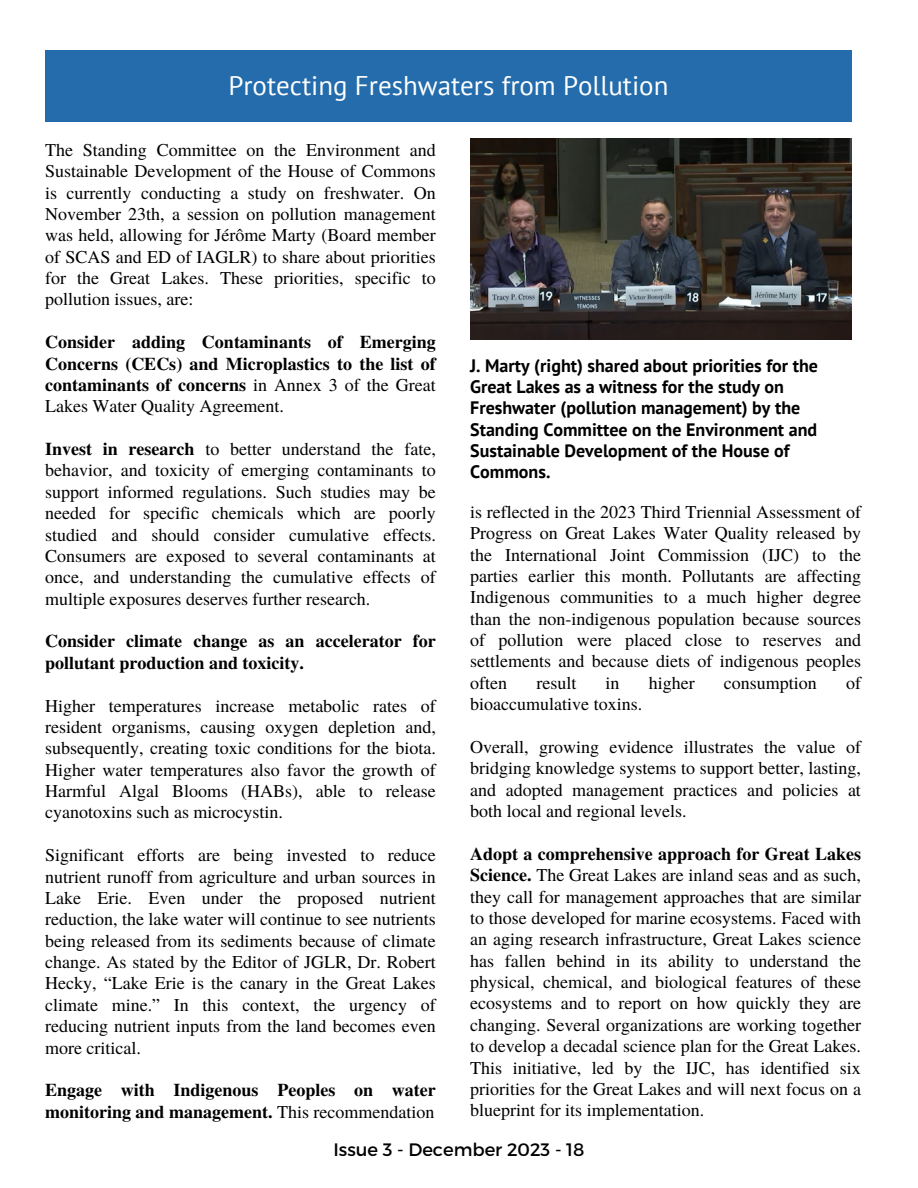
<style>
.page{position:relative;width:918px;height:1188px;background:#fff}
.page>*{position:absolute;margin:0;border:0;box-sizing:border-box;transform-origin:0 0}
.t1{font:27px "PT Sans";color:#fff}
.t2{font:18px/21.3px "Te X Gyre Termes";color:#000;text-align:justify}
.t3{font:700 18px/21.3px "Te X Gyre Termes";color:#000}
.t4{font:700 18px/21.3px "PT Sans";color:#000}
.t5{font:18px "Montserrat";color:#000}
.s1{font-weight:400}
.s2{font-weight:700}
</style>
<div class="page">
<div style="left:45px;top:50px;width:807px;height:72px;background:#246cac"></div>
<img style="left:470px;top:139px;width:382px;height:200px">
<p class="t1" style="left:228px;top:68px;width:442px">Protecting Freshwaters from Pollution</p>
<p class="t2" style="left:45px;top:138px;width:392px">The Standing Committee on the Environment and Sustainable Development of the House of Commons is currently conducting a study on freshwater. On November 23th, a session on pollution management was held, allowing for Jérôme Marty (Board member of SCAS and ED of IAGLR) to share about priorities for the Great Lakes. These priorities, specific to pollution issues, are:</p>
<p class="t3" style="left:45px;top:331px;width:392px;text-align:justify">Consider adding Contaminants of Emerging Concerns (CECs) and Microplastics to the list of contaminants of concerns <span class="s1">in Annex 3 of the Great Lakes Water Quality Agreement.</span></p>
<p class="t2" style="left:45px;top:438px;width:392px"><span class="s2">Invest in research</span> to better understand the fate, behavior, and toxicity of emerging contaminants to support informed regulations. Such studies may be needed for specific chemicals which are poorly studied and should consider cumulative effects.<br>Consumers are exposed to several contaminants at once, and understanding the cumulative effects of multiple exposures deserves further research.</p>
<p class="t3" style="left:45px;top:630px;width:392px">Consider climate change as an accelerator for pollutant production and toxicity.</p>
<p class="t2" style="left:45px;top:694px;width:392px">Higher temperatures increase metabolic rates of resident organisms, causing oxygen depletion and, subsequently, creating toxic conditions for the biota.<br>Higher water temperatures also favor the growth of Harmful Algal Blooms (HABs), able to release cyanotoxins such as microcystin.</p>
<p class="t2" style="left:45px;top:844px;width:392px">Significant efforts are being invested to reduce nutrient runoff from agriculture and urban sources in Lake Erie. Even under the proposed nutrient reduction, the lake water will continue to see nutrients being released from its sediments because of climate change. As stated by the Editor of JGLR, Dr. Robert Hecky, “Lake Erie is the canary in the Great Lakes climate mine.” In this context, the urgency of reducing nutrient inputs from the land becomes even more critical.</p>
<p class="t3" style="left:45px;top:1079px;width:392px">Engage with Indigenous Peoples on water monitoring and management. <span class="s1">This recommendation</span></p>
<p class="t4" style="left:470px;top:354px;width:349px">J. Marty (right) shared about priorities for the Great Lakes as a witness for the study on Freshwater (pollution management) by the Standing Committee on the Environment and Sustainable Development of the House of Commons.</p>
<p class="t2" style="left:470px;top:500px;width:392px">is reflected in the 2023 Third Triennial Assessment of Progress on Great Lakes Water Quality released by the International Joint Commission (IJC) to the parties earlier this month. Pollutants are affecting Indigenous communities to a much higher degree than the non-indigenous population because sources of pollution were placed close to reserves and settlements and because diets of indigenous peoples often</p>
<p class="t2" style="left:536px;top:671px;width:41px">result</p>
<p class="t2" style="left:606px;top:671px;width:16px">in</p>
<p class="t2" style="left:649px;top:671px;width:47px">higher</p>
<p class="t2" style="left:724px;top:671px;width:95px">consumption</p>
<p class="t2" style="left:846px;top:671px;width:16px">of</p>
<p class="t2" style="left:470px;top:693px;width:173px">bioaccumulative toxins.</p>
<p class="t2" style="left:470px;top:735px;width:392px">Overall, growing evidence illustrates the value of bridging knowledge systems to support better, lasting, and adopted management practices and policies at both local and regional levels.</p>
<p class="t2" style="left:470px;top:842px;width:392px"><span class="s2">Adopt a comprehensive approach for Great Lakes Science.</span> The Great Lakes are inland seas and as such, they call for management approaches that are similar to those developed for marine ecosystems. Faced with an aging research infrastructure, Great Lakes science has fallen behind in its ability to understand the physical, chemical, and biological features of these ecosystems and to report on how quickly they are changing. Several organizations are working together to develop a decadal science plan for the Great Lakes.<br>This initiative, led by the IJC, has identified six priorities for the Great Lakes and will next focus on a blueprint for its implementation.</p>
<p class="t5" style="left:333px;top:1138px;width:253px">Issue 3 - December 2023 - 18</p>
</div>
